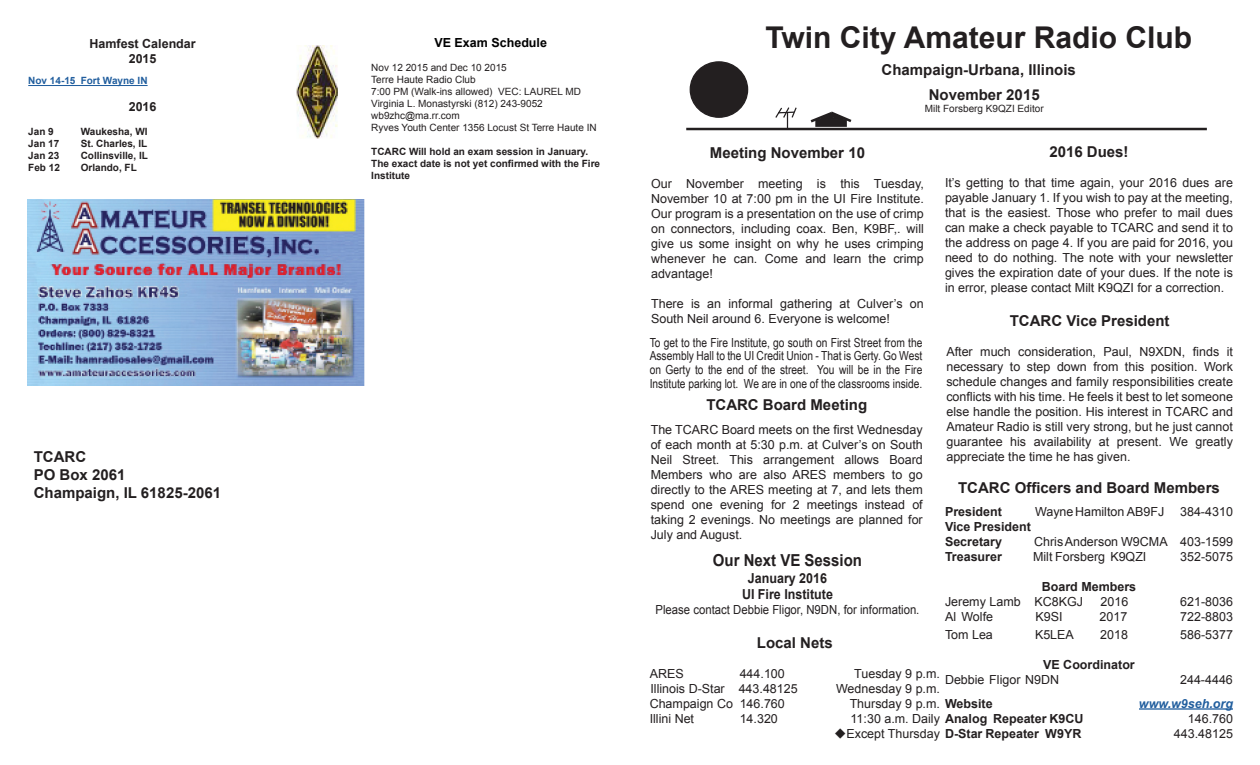
<style>
.page{position:relative;width:1260px;height:765px;background:#fff}
.page>*{position:absolute;margin:0;border:0;box-sizing:border-box;transform-origin:0 0}
.t1{font:700 30px "Arial";color:#231f20}
.t2{font:700 16.5px "Arial";color:#231f20;scale:.91 1}
.t3{font:700 15px "Arial";color:#231f20}
.t4{font:700 13.75px "Arial";color:#231f20;scale:.91 1}
.t5{font:12.5px/15px "Arial";color:#231f20;text-align:justify}
.t6{font:12.5px/13.8px "Arial Narrow";color:#231f20;text-align:justify}
.t7{font:700 12.5px "Arial";color:#231f20}
.t8{font:12.5px "Arial";color:#231f20;scale:.91 1}
.t9{font:700 12.5px "Arial";color:#000}
.t10{font:italic 700 12.5px "Arial";color:#215e9e}
.t11{font:10px "Arial";color:#231f20}
.t12{font:700 10px/12px "Arial";color:#231f20}
.t13{font:700 10px "Arial";color:#215e9e}
.s1{font-weight:700}
.s2{font-weight:400}
</style>
<div class="page">
<hr style="left:28px;top:85px;width:120px;height:1px;background:#215e9e">
<hr style="left:1139px;top:708px;width:94px;height:2px;background:#215e9e">
<img style="left:27px;top:199px;width:337px;height:187px">
<div style="left:690px;top:62px;width:58px;height:55px;background:#231f20;border-radius:50%"></div>
<div style="left:690px;top:61px;width:58px;height:57px;border:1px solid #231f20;border-radius:50%"></div>
<hr style="left:686px;top:128px;width:521px;height:2px;background:#231f20">
<div style="left:815px;top:119px;width:32px;height:8px;border:2px solid #231f20"></div>
<svg style="left:774px;top:107px;width:24px;height:21px"></svg>
<svg style="left:810px;top:111px;width:42px;height:14px"></svg>
<img style="left:296px;top:45px;width:42px;height:93px">
<p class="t7" style="left:89px;top:36px;width:108px">Hamfest Calendar</p>
<p class="t7" style="left:129px;top:51px;width:29px">2015</p>
<p class="t13" style="left:28px;top:74px;width:121px">Nov 14-15 Fort Wayne IN</p>
<p class="t7" style="left:129px;top:99px;width:29px">2016</p>
<p class="t12" style="left:28px;top:126px;width:27px">Jan 9</p>
<p class="t12" style="left:81px;top:126px;width:68px">Waukesha, WI</p>
<p class="t12" style="left:28px;top:138px;width:33px">Jan 17</p>
<p class="t12" style="left:81px;top:138px;width:68px">St. Charles, IL</p>
<p class="t12" style="left:28px;top:150px;width:33px">Jan 23</p>
<p class="t12" style="left:81px;top:150px;width:69px">Collinsville, IL</p>
<p class="t12" style="left:28px;top:162px;width:33px">Feb 12</p>
<p class="t12" style="left:81px;top:162px;width:58px">Orlando, FL</p>
<p class="t3" style="left:34px;top:447px;width:54px">TCARC</p>
<p class="t3" style="left:34px;top:465px;width:93px">PO Box 2061</p>
<p class="t3" style="left:34px;top:483px;width:189px">Champaign, IL 61825-2061</p>
<p class="t9" style="left:435px;top:34px;width:114px">VE Exam Schedule</p>
<p class="t11" style="left:371px;top:61px;width:137px">Nov 12 2015 and Dec 10 2015</p>
<p class="t11" style="left:371px;top:73px;width:106px">Terre Haute Radio Club</p>
<p class="t11" style="left:371px;top:85px;width:211px">7:00 PM (Walk-ins allowed) VEC: LAUREL MD</p>
<p class="t11" style="left:371px;top:97px;width:173px">Virginia L. Monastyrski (812) 243-9052</p>
<p class="t11" style="left:371px;top:109px;width:90px">wb9zhc@ma.rr.com</p>
<p class="t11" style="left:371px;top:121px;width:227px">Ryves Youth Center 1356 Locust St Terre Haute IN</p>
<p class="t12" style="left:371px;top:146px;width:230px">TCARC Will hold an exam session in January.<br>The exact date is not yet confirmed with the Fire<br>Institute</p>
<p class="t1" style="left:765px;top:18px;width:428px">Twin City Amateur Radio Club</p>
<p class="t3" style="left:882px;top:60px;width:196px">Champaign-Urbana, Illinois</p>
<p class="t3" style="left:929px;top:84px;width:112px">November 2015</p>
<p class="t11" style="left:925px;top:102px;width:120px">Milt Forsberg K9QZI Editor</p>
<p class="t3" style="left:1049px;top:142px;width:81px">2016 Dues!</p>
<p class="t5" style="left:945px;top:175px;width:290px">It’s getting to that time again, your 2016 dues are payable January 1. If you wish to pay at the meeting, that is the easiest. Those who prefer to mail dues can make a check payable to TCARC and send it to the address on page 4. If you are paid for 2016, you need to do nothing. The note with your newsletter gives the expiration date of your dues. If the note is in error, please contact Milt K9QZI for a correction.</p>
<p class="t3" style="left:1010px;top:311px;width:161px">TCARC Vice President</p>
<p class="t5" style="left:946px;top:344px;width:288px">After much consideration, Paul, N9XDN, finds it necessary to step down from this position. Work schedule changes and family responsibilities create conflicts with his time. He feels it best to let someone else handle the position. His interest in TCARC and Amateur Radio is still very strong, but he just cannot guarantee his availability at present. We greatly appreciate the time he has given.</p>
<p class="t3" style="left:710px;top:143px;width:157px">Meeting November 10</p>
<p class="t5" style="left:651px;top:176px;width:274px">Our November meeting is this Tuesday, November 10 at 7:00 pm in the UI Fire Institute.<br>Our program is a presentation on the use of crimp on connectors, including coax. Ben, K9BF,. will give us some insight on why he uses crimping whenever he can. Come and learn the crimp advantage!</p>
<p class="t5" style="left:651px;top:296px;width:274px">There is an informal gathering at Culver’s on<br>South Neil around 6. Everyone is welcome!</p>
<p class="t6" style="left:650px;top:335px;width:274px">To get to the Fire Institute, go south on First Street from the Assembly Hall to the UI Credit Union - That is Gerty. Go West on Gerty to the end of the street. You will be in the Fire Institute parking lot. We are in one of the classrooms inside.</p>
<p class="t3" style="left:706px;top:394px;width:162px">TCARC Board Meeting</p>
<p class="t5" style="left:651px;top:422px;width:274px">The TCARC Board meets on the first Wednesday of each month at 5:30 p.m. at Culver’s on South Neil Street. This arrangement allows Board Members who are also ARES members to go directly to the ARES meeting at 7, and lets them spend one evening for 2 meetings instead of taking 2 evenings. No meetings are planned for July and August.</p>
<p class="t3" style="left:958px;top:478px;width:263px">TCARC Officers and Board Members</p>
<p class="t7" style="left:945px;top:503px;width:58px">President</p>
<p class="t5" style="left:1035px;top:504px;width:131px">Wayne Hamilton AB9FJ</p>
<p class="t5" style="left:1180px;top:504px;width:54px">384-4310</p>
<p class="t7" style="left:945px;top:518px;width:87px">Vice President</p>
<p class="t7" style="left:945px;top:533px;width:58px">Secretary</p>
<p class="t5" style="left:1034px;top:534px;width:200px">ChrisAnderson W9CMA 403-1599</p>
<p class="t7" style="left:945px;top:548px;width:58px">Treasurer</p>
<p class="t5" style="left:1033px;top:549px;width:115px">Milt Forsberg K9QZI</p>
<p class="t5" style="left:1180px;top:549px;width:54px">352-5075</p>
<p class="t7" style="left:1042px;top:578px;width:96px">Board Members</p>
<p class="t5" style="left:945px;top:594px;width:140px">Jeremy Lamb KC8KGJ</p>
<p class="t5" style="left:1101px;top:594px;width:29px">2016</p>
<p class="t5" style="left:1180px;top:594px;width:54px">621-8036</p>
<p class="t5" style="left:945px;top:609px;width:50px">Al Wolfe</p>
<p class="t5" style="left:1035px;top:609px;width:29px">K9SI</p>
<p class="t5" style="left:1100px;top:609px;width:29px">2017</p>
<p class="t5" style="left:1180px;top:609px;width:54px">722-8803</p>
<p class="t5" style="left:945px;top:627px;width:49px">Tom Lea</p>
<p class="t5" style="left:1035px;top:627px;width:40px">K5LEA</p>
<p class="t5" style="left:1100px;top:627px;width:29px">2018</p>
<p class="t5" style="left:1180px;top:627px;width:54px">586-5377</p>
<p class="t7" style="left:1043px;top:656px;width:93px">VE Coordinator</p>
<p class="t5" style="left:945px;top:672px;width:116px">Debbie Fligor N9DN</p>
<p class="t5" style="left:1180px;top:672px;width:54px">244-4446</p>
<p class="t5" style="left:850px;top:696px;width:145px">Thursday 9 p.m. <span class="s1">Website</span></p>
<p class="t10" style="left:1139px;top:695px;width:96px">www.w9seh.org</p>
<p class="t7" style="left:851px;top:710px;width:234px"><span class="s2">11:30 a.m. Daily</span> Analog Repeater K9CU</p>
<p class="t5" style="left:1188px;top:711px;width:47px">146.760</p>
<p class="t7" style="left:834px;top:725px;width:249px">◆<span class="s2">Except Thursday</span> D-Star Repeater W9YR</p>
<p class="t5" style="left:1174px;top:726px;width:61px">443.48125</p>
<p class="t2" style="left:713px;top:550px;width:165px">Our Next VE Session</p>
<p class="t4" style="left:748px;top:569px;width:89px">January 2016</p>
<p class="t4" style="left:742px;top:585px;width:101px">UI Fire Institute</p>
<p class="t8" style="left:655px;top:602px;width:292px">Please contact Debbie Fligor, N9DN, for information.</p>
<p class="t3" style="left:757px;top:632px;width:77px">Local Nets</p>
<p class="t5" style="left:650px;top:666px;width:36px">ARES</p>
<p class="t5" style="left:740px;top:666px;width:47px">444.100</p>
<p class="t5" style="left:854px;top:666px;width:87px">Tuesday 9 p.m.</p>
<p class="t5" style="left:651px;top:681px;width:149px">Illinois D-Star 443.48125</p>
<p class="t5" style="left:836px;top:681px;width:105px">Wednesday 9 p.m.</p>
<p class="t5" style="left:650px;top:696px;width:137px">Champaign Co 146.760</p>
<p class="t5" style="left:650px;top:711px;width:46px">Illini Net</p>
<p class="t5" style="left:740px;top:711px;width:40px">14.320</p>
</div>
